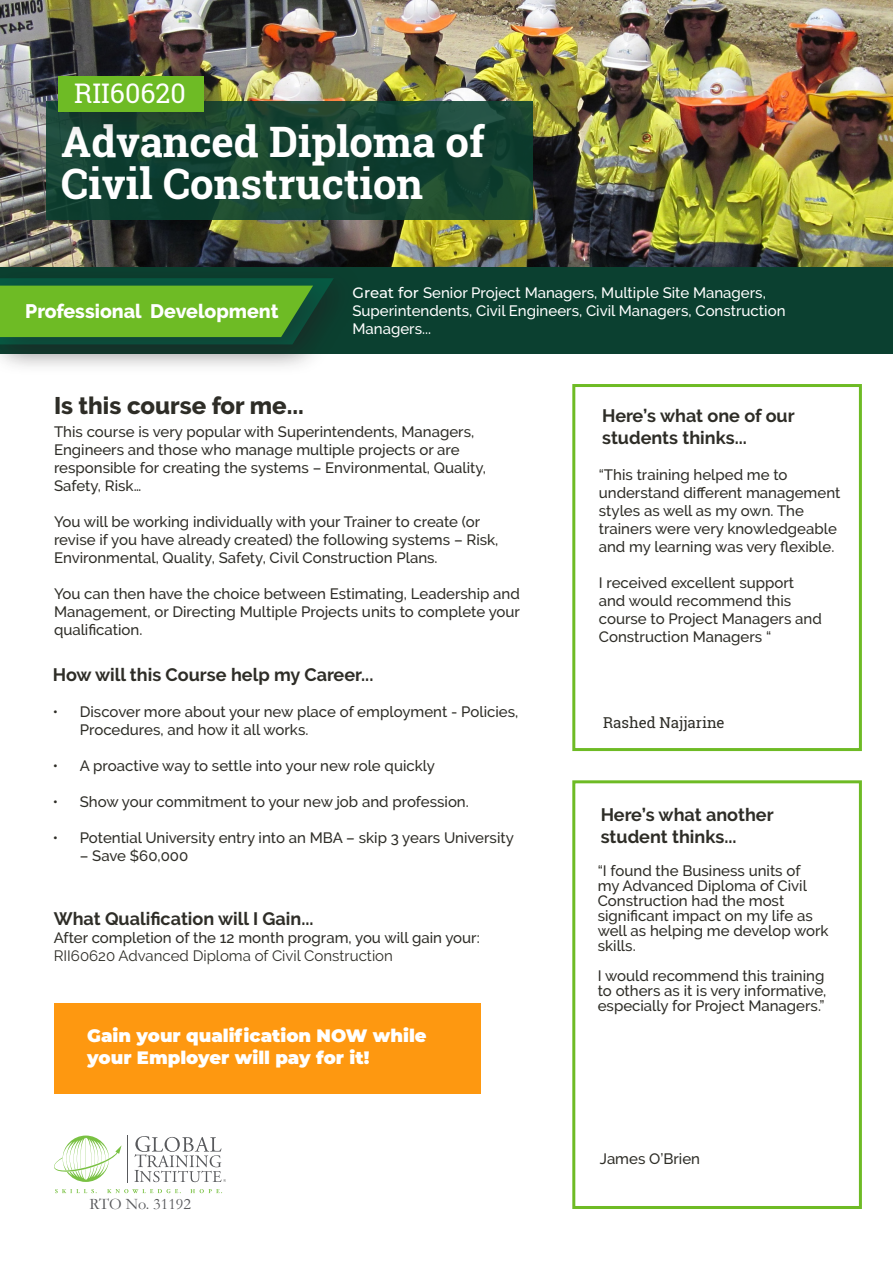
<style>
.page{position:relative;width:893px;height:1263px;background:#fff}
.page>*{position:absolute;margin:0;border:0;box-sizing:border-box;transform-origin:0 0}
.Roboto_Slab_Title_Bo{font:700 42px/42px "Roboto Slab";color:#fff}
.Roboto_Slab_Title_Bo-2{font:27px "Roboto Slab";color:#fff}
.Roboto_Slab_Title_Bo-3{font:800 24px "Raleway";color:#2e2d27}
.Roboto_Slab_Title_Bo-4{font:800 19.5px "Raleway";color:#fff}
.Roboto_Slab_Title_Bo-5{font:700 18px/21.6px "Raleway";color:#2e2d27}
.t1{font:900 18px/21.6px "Montserrat";color:#fff}
.t2{font:16.2px "Garamond";color:#58595c}
.Roboto_Slab_Title_Bo-6{font:500 15px/18px "Raleway";color:#2e2d27}
.t3{font:500 15px/18px "Raleway";color:#fff}
.Roboto_Slab_Title_Bo-7{font:15px "Raleway";color:#2e2d27}
.Roboto_Slab_Title_Bo-8{font:15px "Roboto Slab";color:#2e2d27}
.s1{font-family:"Montserrat"}
</style>
<div class="page">
<img style="left:0;top:0;width:893px;height:267px">
<svg style="left:47px;top:101px;width:486px;height:119px;background:#154231"></svg>
<div style="left:43px;top:61px;width:193px;height:83px;background:#231f20;opacity:.4"></div>
<div style="left:58px;top:76px;width:146px;height:35px;background:#6ebb25"></div>
<div style="left:0;top:267px;width:893px;height:86px;background:#0b4030"></div>
<svg style="left:55px;top:1189px;width:42px;height:4px"></svg>
<svg style="left:107px;top:1189px;width:74px;height:4px"></svg>
<svg style="left:190px;top:1189px;width:32px;height:4px"></svg>
<hr style="left:128px;top:1135px;width:1px;height:48px;background:#58595c">
<svg style="left:134px;top:1136px;width:92px;height:46px"></svg>
<svg style="left:54px;top:1135px;width:68px;height:47px"></svg>
<div style="left:572px;top:384px;width:290px;height:367px;background:#fff;border:3px solid #6ebb25"></div>
<div style="left:572px;top:780px;width:290px;height:429px;background:#fff;border:3px solid #6ebb25"></div>
<div style="left:54px;top:1003px;width:426px;height:90px;background:#fe9810"></div>
<div style="left:0;top:263px;width:363px;height:114px;background:#231f20;opacity:.4"></div>
<div style="left:0;top:270px;width:342px;height:99px;background:#231f20;opacity:.4"></div>
<svg style="left:0;top:278px;width:334px;height:66px"></svg>
<p class="Roboto_Slab_Title_Bo-2" style="left:74px;top:75px;width:113px">RII60620</p>
<p class="Roboto_Slab_Title_Bo" style="left:61px;top:120px;width:425px">Advanced Diploma of<br>Civil Construction</p>
<p class="Roboto_Slab_Title_Bo-4" style="left:25px;top:300px;width:255px">Professional Development</p>
<p class="t3" style="left:352px;top:284px;width:435px"><span class="s1">Great for</span> Senior Project Managers, Multiple Site Managers,<br>Superintendents, Civil Engineers, Civil Managers, Construction<br>Managers...</p>
<p class="Roboto_Slab_Title_Bo-3" style="left:54px;top:391px;width:251px">Is this course for me...</p>
<p class="Roboto_Slab_Title_Bo-6" style="left:54px;top:422px;width:434px">This course is very popular with Superintendents, Managers, Engineers and those who manage multiple projects or are responsible for creating the systems – Environmental, Quality, Safety, Risk…</p>
<p class="Roboto_Slab_Title_Bo-6" style="left:54px;top:512px;width:446px">You will be working individually with your Trainer to create (or revise if you have already created) the following systems – Risk,<br>Environmental, Quality, Safety, Civil Construction Plans.</p>
<p class="Roboto_Slab_Title_Bo-6" style="left:54px;top:584px;width:467px;text-align:justify">You can then have the choice between Estimating, Leadership and Management, or Directing Multiple Projects units to complete your qualification.</p>
<p class="Roboto_Slab_Title_Bo-5" style="left:53px;top:664px;width:322px">How will this Course help my Career...</p>
<p class="Roboto_Slab_Title_Bo-6" style="left:80px;top:703px;width:440px;text-indent:-27px">• Discover more about your new place of employment - Policies,<br>Procedures, and how it all works.</p>
<p class="Roboto_Slab_Title_Bo-6" style="left:53px;top:757px;width:384px">• A proactive way to settle into your new role quickly</p>
<p class="Roboto_Slab_Title_Bo-6" style="left:53px;top:793px;width:418px">• Show your commitment to your new job and profession.</p>
<p class="Roboto_Slab_Title_Bo-6" style="left:53px;top:829px;width:463px">• Potential University entry into an MBA – skip 3 years University</p>
<p class="Roboto_Slab_Title_Bo-6" style="left:80px;top:847px;width:110px">– Save $60,000</p>
<p class="Roboto_Slab_Title_Bo-5" style="left:54px;top:908px;width:261px">What Qualification will I Gain...</p>
<p class="Roboto_Slab_Title_Bo-6" style="left:54px;top:929px;width:427px">After completion of the 12 month program, you will gain your:</p>
<p class="Roboto_Slab_Title_Bo-7" style="left:54px;top:947px;width:341px">RII60620 Advanced Diploma of Civil Construction</p>
<p class="t1" style="left:87px;top:1024px;width:341px">Gain your qualification NOW while your Employer will pay for it!</p>
<p class="t2" style="left:89px;top:1193px;width:103px">RTO No. 31192</p>
<p class="Roboto_Slab_Title_Bo-5" style="left:602px;top:405px;width:194px">Here’s what one of our students thinks...</p>
<p class="Roboto_Slab_Title_Bo-6" style="left:599px;top:466px;width:243px">“This training helped me to understand different management styles as well as my own. The trainers were very knowledgeable and my learning was very flexible.</p>
<p class="Roboto_Slab_Title_Bo-6" style="left:599px;top:574px;width:225px">I received excellent support and would recommend this course to Project Managers and<br>Construction Managers “</p>
<p class="Roboto_Slab_Title_Bo-8" style="left:603px;top:712px;width:123px">Rashed Najjarine</p>
<p class="Roboto_Slab_Title_Bo-8" style="left:609px;top:717px;width:125px">Michael Carswell</p>
<p class="Roboto_Slab_Title_Bo-5" style="left:601px;top:804px;width:174px">Here’s what another student thinks...</p>
<p class="Roboto_Slab_Title_Bo-6" style="left:598px;top:863px;width:232px;line-height:15px">“I found the Business units of<br>my Advanced Diploma of Civil<br>Construction had the most significant impact on my life as well as helping me develop work skills.</p>
<p class="Roboto_Slab_Title_Bo-6" style="left:598px;top:968px;width:230px;line-height:15px">I would recommend this training to others as it is very informative, especially for Project Managers.”</p>
<p class="Roboto_Slab_Title_Bo-6" style="left:600px;top:1149px;width:102px">James O’Brien</p>
</div>
